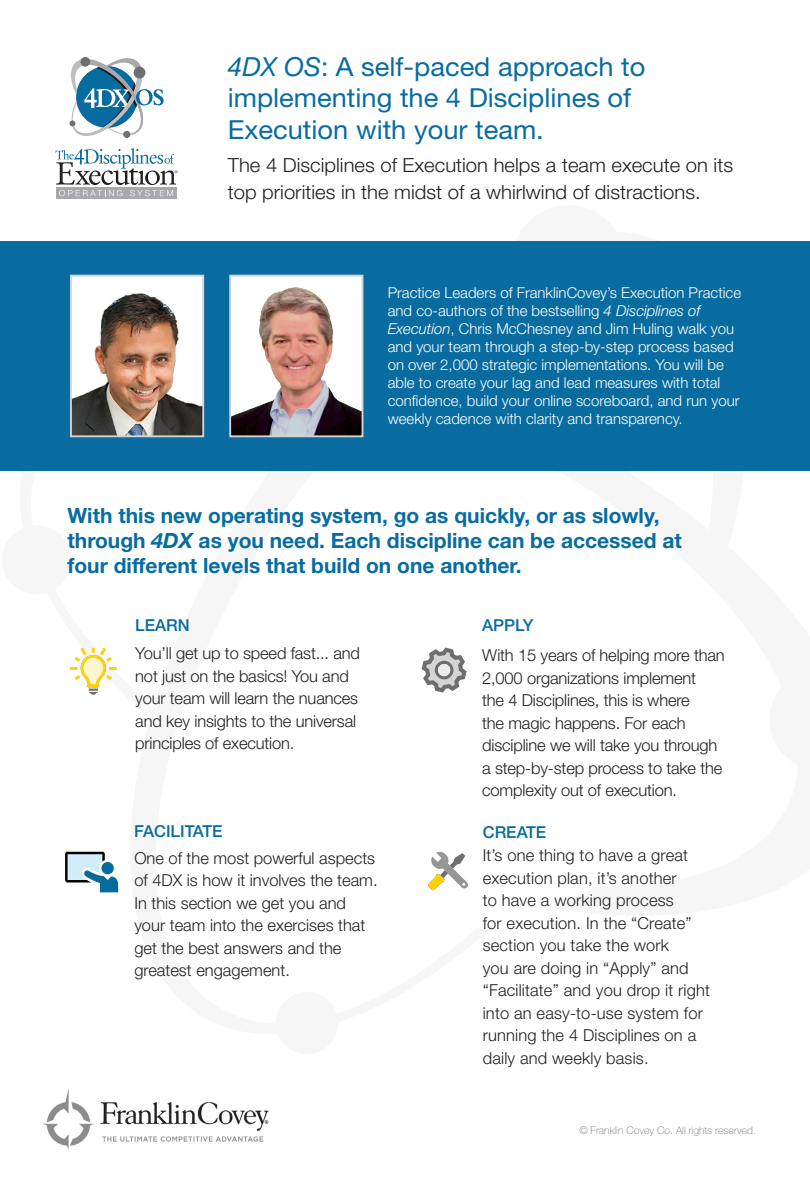
<style>
.page{position:relative;width:810px;height:1188px;background:#fff}
.page>*{position:absolute;margin:0;border:0;box-sizing:border-box;transform-origin:0 0}
.t1{font:26.25px/31.5px "Helvetica Neue LT Std";color:#086ca1}
.t2{font:700 21px/25.2px "Helvetica Neue LT Std";color:#086ca1}
.t3{font:300 19.5px/27px "Helvetica Neue LT Std";color:#231f20;scale:1.04 1}
.t4{font:300 16.5px/22.5px "Helvetica Neue LT Std";color:#231f20}
.t5{font:500 16.5px "Helvetica Neue LT Std";color:#086ca1}
.t6{font:300 15px/18px "Helvetica Neue LT Std";color:#fff}
.t7{font:100 10.5px "Helvetica Neue LT Std";color:#6d6f71}
.s1{font-style:italic}
</style>
<div class="page">
<div style="left:0;top:241px;width:810px;height:230px;background:#086ca1"></div>
<img style="left:73px;top:278px;width:128px;height:156px">
<div style="left:70px;top:275px;width:134px;height:162px;border:2px solid #d4d4d4"></div>
<svg style="left:69px;top:57px;width:95px;height:81px"></svg>
<div style="left:56px;top:188px;width:120px;height:11px;background:#a7a9ac"></div>
<svg style="left:56px;top:148px;width:122px;height:48px"></svg>
<img style="left:43px;top:1089px;width:226px;height:61px">
<svg style="left:65px;top:852px;width:54px;height:41px"></svg>
<div style="left:101px;top:862px;width:13px;height:12px;background:#056b9e;border-radius:50%"></div>
<svg style="left:422px;top:648px;width:45px;height:45px"></svg>
<div style="left:438px;top:664px;width:12px;height:12px;background:#ededed;border-radius:50%"></div>
<svg style="left:428px;top:851px;width:40px;height:39px"></svg>
<svg style="left:70px;top:648px;width:47px;height:47px"></svg>
<img style="left:232px;top:278px;width:128px;height:156px">
<div style="left:229px;top:275px;width:134px;height:162px;border:2px solid #d4d4d4"></div>
<h1 class="t1" style="left:228px;top:50px;width:419px"><span class="s1">4DX OS</span>: A self-paced approach to implementing the 4 Disciplines of<br>Execution with your team.</h1>
<p class="t3" style="left:228px;top:152px;width:487px">The 4 Disciplines of Execution helps a team execute on its top priorities in the midst of a whirlwind of distractions.</p>
<p class="t6" style="left:388px;top:284px;width:355px">Practice Leaders of FranklinCovey’s Execution Practice and co-authors of the bestselling <span class="s1">4 Disciplines of Execution</span>, Chris McChesney and Jim Huling walk you and your team through a step-by-step process based on over 2,000 strategic implementations. You will be able to create your lag and lead measures with total confidence, build your online scoreboard, and run your weekly cadence with clarity and transparency.</p>
<p class="t2" style="left:68px;top:502px;width:616px">With this new operating system, go as quickly, or as slowly, through <span class="s1">4DX</span> as you need. Each discipline can be accessed at four different levels that build on one another.</p>
<p class="t5" style="left:135px;top:616px;width:56px">LEARN</p>
<p class="t5" style="left:482px;top:616px;width:53px">APPLY</p>
<p class="t4" style="left:135px;top:642px;width:226px">You’ll get up to speed fast... and not just on the basics! You and your team will learn the nuances and key insights to the universal principles of execution.</p>
<p class="t4" style="left:482px;top:644px;width:244px">With 15 years of helping more than<br>2,000 organizations implement<br>the 4 Disciplines, this is where<br>the magic happens. For each discipline we will take you through a step-by-step process to take the complexity out of execution.</p>
<p class="t5" style="left:134px;top:821px;width:90px">FACILITATE</p>
<p class="t4" style="left:134px;top:846px;width:245px">One of the most powerful aspects of 4DX is how it involves the team.<br>In this section we get you and your team into the exercises that get the best answers and the greatest engagement.</p>
<p class="t5" style="left:483px;top:823px;width:65px">CREATE</p>
<p class="t4" style="left:483px;top:844px;width:229px">It’s one thing to have a great execution plan, it’s another<br>to have a working process<br>for execution. In the “Create” section you take the work<br>you are doing in “Apply” and “Facilitate” and you drop it right into an easy-to-use system for running the 4 Disciplines on a daily and weekly basis.</p>
<p class="t7" style="left:579px;top:1124px;width:178px">© Franklin Covey Co. All rights reserved.</p>
</div>
